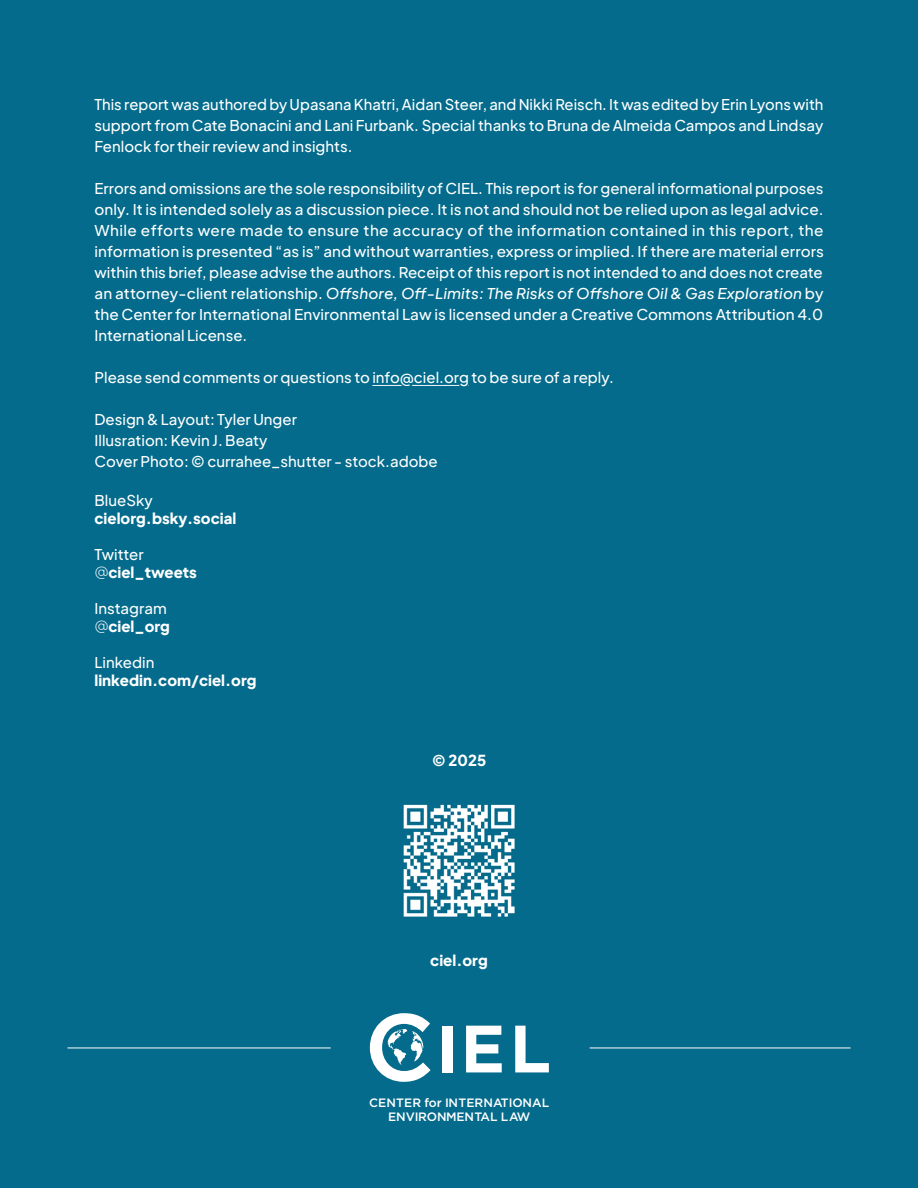
<style>
.page{position:relative;width:918px;height:1188px;background:#fff}
.page>*{position:absolute;margin:0;border:0;box-sizing:border-box;transform-origin:0 0}
.t1{font:500 15px/21px "Plus Jakarta Sans";color:#fff;text-align:justify}
.t2{font:800 15px/18px "Plus Jakarta Sans";color:#fff}
.t3{font:500 12.15px/14.2px "Gotham";color:#fff;text-align:center}
.s1{font-style:italic}
.s2{color:#006b8c}
.s3{font-weight:500}
.s4{font-weight:200}
.s5{font-weight:800}
</style>
<div class="page">
<div style="left:0;top:1px;width:918px;height:1187px;background:#046b8c"></div>
<div style="left:442px;top:1026px;width:11px;height:46px;background:#fff"></div>
<svg style="left:466px;top:1026px;width:36px;height:46px"></svg>
<svg style="left:515px;top:1026px;width:34px;height:46px"></svg>
<svg style="left:370px;top:1013px;width:61px;height:69px"></svg>
<hr style="left:68px;top:1048px;width:263px;height:1px;background:#fff">
<hr style="left:590px;top:1048px;width:261px;height:1px;background:#fff">
<hr style="left:372px;top:385px;width:97px;height:1px;background:#fff">
<img style="left:403px;top:804px;width:112px;height:113px">
<p class="t1" style="left:94px;top:92px;width:731px">This report was authored by Upasana Khatri, Aidan Steer, and Nikki Reisch. It was edited by Erin Lyons with support from Cate Bonacini and Lani Furbank. Special thanks to Bruna de Almeida Campos and Lindsay Fenlock for their review and insights.</p>
<p class="t1" style="left:94px;top:176px;width:731px">Errors and omissions are the sole responsibility of CIEL. This report is for general informational purposes only. It is intended solely as a discussion piece. It is not and should not be relied upon as legal advice.<br>While efforts were made to ensure the accuracy of the information contained in this report, the information is presented “as is” and without warranties, express or implied. If there are material errors within this brief, please advise the authors. Receipt of this report is not intended to and does not create an attorney-client relationship. <span class="s1">Offshore, Off-Limits: The Risks of Offshore Oil &amp; Gas Exploration</span> by the Center for International Environmental Law is licensed under a Creative Commons Attribution 4.0<br>International License.</p>
<p class="t1" style="left:94px;top:365px;width:521px">Please send comments or questions to <span class="s2">info@ciel.org</span> to be sure of a reply.</p>
<p class="t1" style="left:94px;top:407px;width:345px;text-align:left">Design &amp; Layout: Tyler Unger<br>Illusration: Kevin J. Beaty<br>Cover Photo: © currahee_shutter - stock.adobe</p>
<p class="t1" style="left:94px;top:488px;width:60px">BlueSky</p>
<p class="t2" style="left:94px;top:508px;width:143px">cielorg.bsky.social</p>
<p class="t2" style="left:94px;top:544px;width:104px"><span class="s3">Twitter </span><span class="s4">@</span>ciel_tweets</p>
<p class="t1" style="left:94px;top:598px;width:77px;line-height:18px">Instagram <span class="s4">@</span><span class="s5">ciel_org</span></p>
<p class="t1" style="left:94px;top:650px;width:61px">Linkedin</p>
<p class="t2" style="left:94px;top:670px;width:164px">linkedin.com/ciel.org</p>
<p class="t2" style="left:432px;top:750px;width:56px">© 2025</p>
<p class="t2" style="left:430px;top:950px;width:59px">ciel.org</p>
<p class="t3" style="left:369px;top:1095px;width:182px">CENTER for INTERNATIONAL<br>ENVIRONMENTAL LAW</p>
</div>
